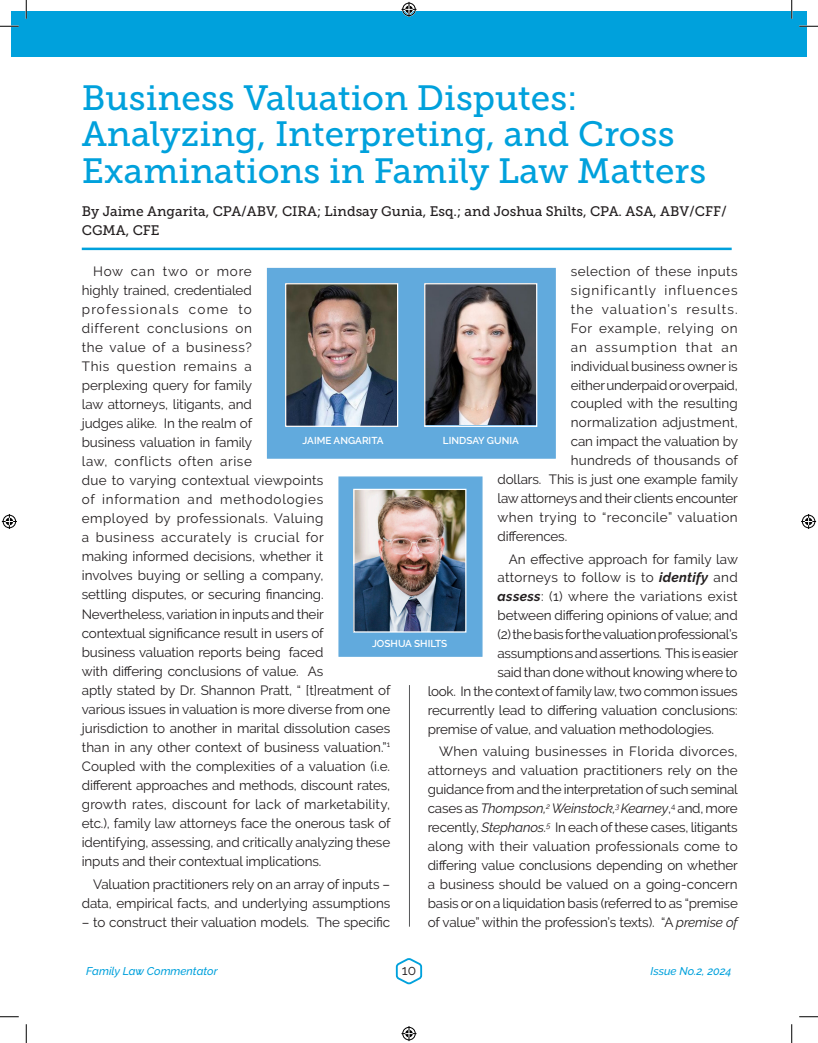
<style>
.page{position:relative;width:818px;height:1043px;background:#fff}
.page>*{position:absolute;margin:0;border:0;box-sizing:border-box;transform-origin:0 0}
._00-Head-28pt_STORY{font:35px/36.2px "Museo Slab 500";color:#00a1dc}
._01-Byline{font:13.75px/18.8px "Museo Slab 500";color:#231f20}
.t1{font:13.75px "Raleway";color:#231f20}
._02-Text-11_on_15_INDENT{font:13.5px/19px "Raleway";letter-spacing:-.01em;color:#231f20}
._02-Text-11_on_15_INDENT-2{font:13.5px "Raleway";letter-spacing:.015em;color:#231f20}
._02-Text-11_on_15_INDENT-3{font:13.5px "Raleway";letter-spacing:.075em;color:#231f20}
._02-Text-11_on_15_INDENT-4{font:13.5px "Raleway";letter-spacing:.025em;color:#231f20}
._02-Text-11_on_15_INDENT-5{font:13.5px "Raleway";letter-spacing:.035em;color:#231f20}
._02-Text-11_on_15_INDENT-6{font:13.5px "Raleway";letter-spacing:.02em;color:#231f20}
._02-Text-11_on_15_INDENT-7{font:13.5px "Raleway";letter-spacing:.07em;color:#231f20}
._02-Text-11_on_15_INDENT-8{font:13.5px "Raleway";letter-spacing:.03em;color:#231f20}
._02-Text-11_on_15_INDENT-9{font:13.5px "Raleway";letter-spacing:.05em;color:#231f20}
.t2{font:italic 500 11.25px "Raleway";color:#00a1dc}
._06-Cutline{font:600 10px "Raleway";color:#fff}
.s1{font-weight:700;font-style:italic}
.s2{font-style:italic}
</style>
<div class="page">
<div style="left:11px;top:11px;width:795px;height:45px;background:#00a1dc"></div>
<svg style="left:395px;top:958px;width:28px;height:27px"></svg>
<hr style="left:82px;top:248px;width:649px;height:2px;background:#00a1dc">
<hr style="left:409px;top:685px;width:1px;height:241px;background:#57585a">
<div style="left:338px;top:476px;width:144px;height:181px;background:#61aadd;border:1px solid #61aadd"></div>
<div style="left:267px;top:268px;width:288px;height:190px;background:#61aadd"></div>
<img style="left:287px;top:285px;width:109px;height:140px">
<div style="left:285px;top:283px;width:113px;height:144px;border:1px solid #fff"></div>
<img style="left:426px;top:285px;width:109px;height:139px">
<div style="left:424px;top:283px;width:113px;height:144px;border:1px solid #fff"></div>
<img style="left:355px;top:491px;width:109px;height:139px">
<div style="left:353px;top:489px;width:113px;height:143px;border:1px solid #fff"></div>
<svg style="left:0;top:25px;width:19px;height:2px"></svg>
<svg style="left:799px;top:25px;width:19px;height:2px"></svg>
<svg style="left:0;top:1016px;width:19px;height:1px"></svg>
<svg style="left:799px;top:1016px;width:19px;height:1px"></svg>
<svg style="left:25px;top:0;width:2px;height:19px"></svg>
<svg style="left:25px;top:1024px;width:2px;height:18px"></svg>
<svg style="left:790px;top:0;width:2px;height:19px"></svg>
<svg style="left:791px;top:1024px;width:1px;height:18px"></svg>
<svg style="left:401px;top:2px;width:15px;height:15px"></svg>
<svg style="left:401px;top:1026px;width:15px;height:15px"></svg>
<svg style="left:2px;top:514px;width:15px;height:15px"></svg>
<svg style="left:801px;top:514px;width:15px;height:15px"></svg>
<p class="_00-Head-28pt_STORY" style="left:82px;top:80px;width:626px">Business Valuation Disputes:<br>Analyzing, Interpreting, and Cross<br>Examinations in Family Law Matters</p>
<p class="_01-Byline" style="left:82px;top:202px;width:646px">By Jaime Angarita, CPA/ABV, CIRA; Lindsay Gunia, Esq.; and Joshua Shilts, CPA. ASA, ABV/CFF/<br>CGMA, CFE</p>
<p class="_02-Text-11_on_15_INDENT" style="left:82px;top:262px;width:310px;text-indent:11px">How can two or more<br>highly trained, credentialed<br>professionals come to<br>different conclusions on<br>the value of a business?<br>This question remains a<br>perplexing query for family<br>law attorneys, litigants, and<br>judges alike. In the realm of<br>business valuation in family<br>law, conflicts often arise<br>due to varying contextual viewpoints<br>of information and methodologies employed by professionals. Valuing<br>a business accurately is crucial for<br>making informed decisions, whether it<br>involves buying or selling a company,<br>settling disputes, or securing financing.<br>Nevertheless, variation in inputs and their contextual significance result in users of<br>business valuation reports being faced<br>with differing conclusions of value. As<br>aptly stated by Dr. Shannon Pratt, “ [t]reatment of various issues in valuation is more diverse from one jurisdiction to another in marital dissolution cases than in any other context of business valuation.”<sup>1<br></sup>Coupled with the complexities of a valuation (i.e. different approaches and methods, discount rates, growth rates, discount for lack of marketability, etc.), family law attorneys face the onerous task of identifying, assessing, and critically analyzing these inputs and their contextual implications.</p>
<p class="_02-Text-11_on_15_INDENT" style="left:82px;top:874px;width:310px;text-align:right">Valuation practitioners rely on an array of inputs – data, empirical facts, and underlying assumptions</p>
<p class="_02-Text-11_on_15_INDENT" style="left:82px;top:912px;width:310px">– to construct their valuation models. The specific</p>
<p class="_02-Text-11_on_15_INDENT-8" style="left:570px;top:263px;width:168px">selection of these inputs</p>
<p class="_02-Text-11_on_15_INDENT-7" style="left:570px;top:282px;width:168px">significantly influences</p>
<p class="_02-Text-11_on_15_INDENT-3" style="left:570px;top:301px;width:168px">the valuation’s results.</p>
<p class="_02-Text-11_on_15_INDENT-9" style="left:570px;top:320px;width:168px">For example, relying on</p>
<p class="_02-Text-11_on_15_INDENT-3" style="left:570px;top:339px;width:168px">an assumption that an</p>
<p class="_02-Text-11_on_15_INDENT" style="left:570px;top:356px;width:168px">individual business owner is</p>
<p class="_02-Text-11_on_15_INDENT" style="left:570px;top:375px;width:168px">either underpaid or overpaid,</p>
<p class="_02-Text-11_on_15_INDENT" style="left:570px;top:394px;width:168px">coupled with the resulting</p>
<p class="_02-Text-11_on_15_INDENT-2" style="left:570px;top:415px;width:168px">normalization adjustment,</p>
<p class="_02-Text-11_on_15_INDENT" style="left:570px;top:432px;width:169px">can impact the valuation by</p>
<p class="_02-Text-11_on_15_INDENT-2" style="left:570px;top:452px;width:169px">hundreds of thousands of</p>
<p class="_02-Text-11_on_15_INDENT" style="left:497px;top:470px;width:242px">dollars. This is just one example family</p>
<p class="_02-Text-11_on_15_INDENT" style="left:497px;top:488px;width:242px">law attorneys and their clients encounter</p>
<p class="_02-Text-11_on_15_INDENT-5" style="left:497px;top:509px;width:241px">when trying to “reconcile” valuation</p>
<p class="_02-Text-11_on_15_INDENT" style="left:497px;top:526px;width:71px">differences.</p>
<p class="_02-Text-11_on_15_INDENT" style="left:508px;top:549px;width:231px">An effective approach for family law</p>
<p class="_02-Text-11_on_15_INDENT-6" style="left:497px;top:570px;width:241px">attorneys to follow is to <span class="s1">identify</span> and</p>
<p class="_02-Text-11_on_15_INDENT-4" style="left:497px;top:588px;width:242px"><span class="s1">assess</span>: (1) where the variations exist</p>
<p class="_02-Text-11_on_15_INDENT" style="left:497px;top:606px;width:242px">between differing opinions of value; and</p>
<p class="_02-Text-11_on_15_INDENT" style="left:497px;top:625px;width:241px">(2) the basis for the valuation professional’s</p>
<p class="_02-Text-11_on_15_INDENT" style="left:497px;top:643px;width:242px">assumptions and assertions. This is easier</p>
<p class="_02-Text-11_on_15_INDENT" style="left:497px;top:662px;width:241px">said than done without knowing where to</p>
<p class="_02-Text-11_on_15_INDENT" style="left:428px;top:681px;width:311px">look. In the context of family law, two common issues</p>
<p class="_02-Text-11_on_15_INDENT" style="left:428px;top:700px;width:311px">recurrently lead to differing valuation conclusions:</p>
<p class="_02-Text-11_on_15_INDENT" style="left:428px;top:719px;width:288px">premise of value, and valuation methodologies.</p>
<p class="_02-Text-11_on_15_INDENT" style="left:428px;top:742px;width:312px;text-align:justify;text-indent:11px">When valuing businesses in Florida divorces, attorneys and valuation practitioners rely on the guidance from and the interpretation of such seminal cases as <span class="s2">Thompson,</span><sup>2</sup> <span class="s2">Weinstock,</span><sup>3</sup> <span class="s2">Kearney</span>,<sup>4</sup> and, more recently, <span class="s2">Stephanos.</span><sup>5</sup> In each of these cases, litigants along with their valuation professionals come to differing value conclusions depending on whether a business should be valued on a going-concern basis or on a liquidation basis (referred to as “premise of value” within the profession’s texts). “A <span class="s2">premise of</span></p>
<p class="_06-Cutline" style="left:302px;top:435px;width:82px">JAIME ANGARITA</p>
<p class="_06-Cutline" style="left:443px;top:435px;width:77px">LINDSAY GUNIA</p>
<p class="_06-Cutline" style="left:372px;top:638px;width:77px">JOSHUA SHILTS</p>
<p class="t2" style="left:86px;top:964px;width:133px">Family Law Commentator</p>
<p class="t1" style="left:402px;top:962px;width:16px">10</p>
<p class="t2" style="left:650px;top:964px;width:83px">Issue No.2, 2024</p>
</div>
